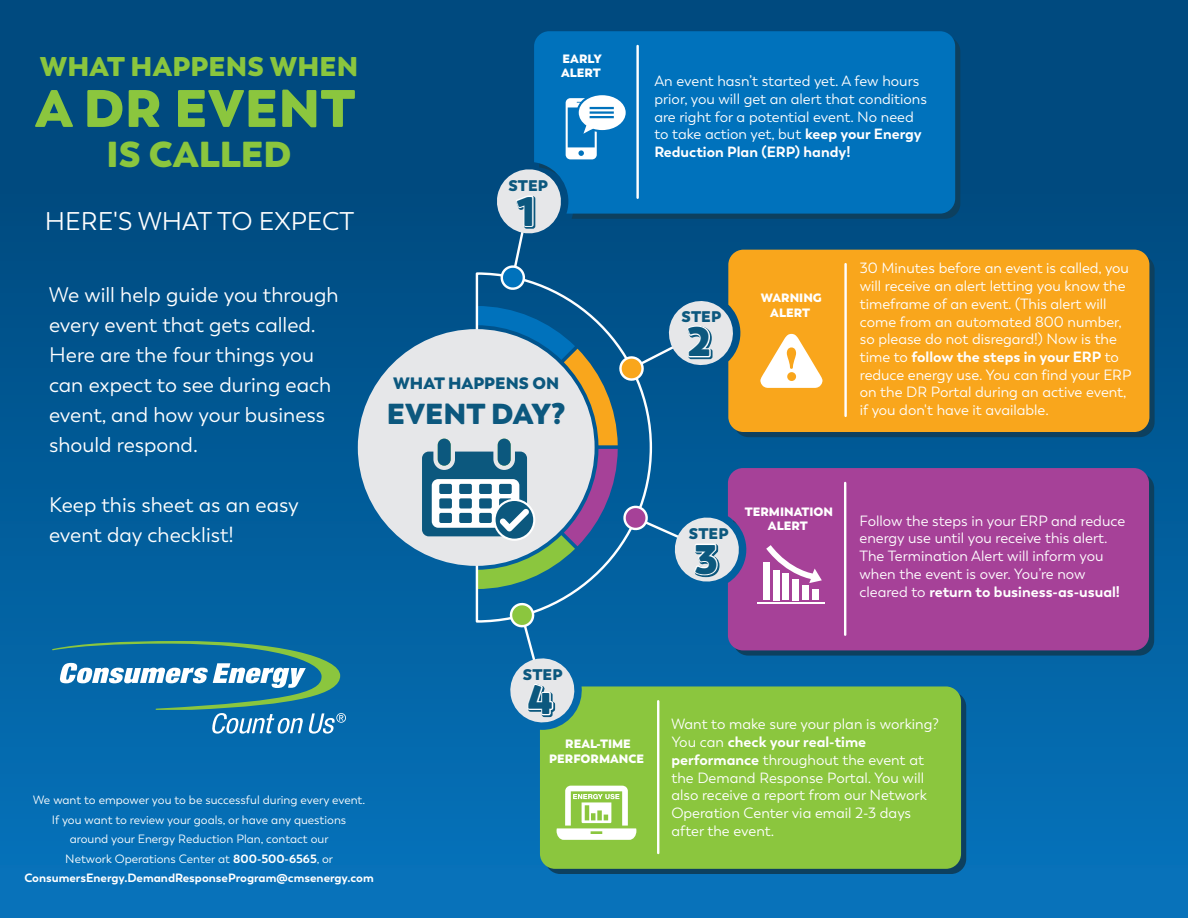
<style>
.page{position:relative;width:1188px;height:918px;background:#fff}
.page>*{position:absolute;margin:0;border:0;box-sizing:border-box;transform-origin:0 0}
.t1{font:800 52.5px "Boston";letter-spacing:.005em;color:#8bc63e}
.t2{font:800 41.25px "Boston";color:#0c587e}
.t3{font:800 36px "Boston";color:#8bc63e}
.t4{font:800 28.8px "Boston";color:#0c587e}
.t5{font:800 27px "Boston";letter-spacing:.005em;color:#8bc63e}
.t6{font:25.5px "Boston";color:#fff}
.t7{font:21px/30px "Boston";color:#fff}
.t8{font:800 16.5px "Boston";color:#0c587e}
.t9{font:800 15.45px "Boston";color:#0c587e}
.t10{font:14.85px/17.7px "Boston";color:#fff}
.t11{font:12px/19.5px "Boston";color:#fff;text-align:center}
.t12{font:800 12px/14.5px "Boston";color:#fff;text-align:center}
.s1{font-weight:700}
</style>
<div class="page">
<div style="left:0;top:0;width:1188px;height:918px;background:linear-gradient(to bottom,#004375,#0672ba)"></div>
<svg style="left:475px;top:271px;width:178px;height:353px;background:#0c619b"></svg>
<svg style="left:564px;top:36px;width:396px;height:183px;background:#0b4162"></svg>
<svg style="left:743px;top:255px;width:412px;height:182px;background:#11435f"></svg>
<div style="left:545px;top:692px;width:421px;height:182px;background:#0d405f"></div>
<svg style="left:733px;top:473px;width:421px;height:183px;background:#134367"></svg>
<div style="left:534px;top:31px;width:421px;height:183px;background:#0072bc"></div>
<div style="left:728px;top:250px;width:421px;height:182px;background:#f9a61c"></div>
<div style="left:540px;top:686px;width:421px;height:183px;background:#8bc63e"></div>
<svg style="left:494px;top:166px;width:70px;height:124px;background:#5b8cae"></svg>
<hr style="left:636px;top:46px;width:3px;height:152px;background:#fff">
<svg style="left:566px;top:95px;width:60px;height:64px"></svg>
<svg style="left:557px;top:786px;width:79px;height:54px"></svg>
<svg style="left:760px;top:334px;width:63px;height:54px"></svg>
<div style="left:728px;top:468px;width:421px;height:182px;background:#a64198"></div>
<div style="left:802px;top:586px;width:7px;height:14px;background:#fff"></div>
<div style="left:792px;top:579px;width:7px;height:21px;background:#fff"></div>
<div style="left:812px;top:590px;width:7px;height:10px;background:#fff"></div>
<div style="left:782px;top:574px;width:7px;height:26px;background:#fff"></div>
<div style="left:763px;top:562px;width:7px;height:38px;background:#fff"></div>
<div style="left:773px;top:570px;width:7px;height:30px;background:#fff"></div>
<hr style="left:757px;top:602px;width:68px;height:1px;background:#fff">
<svg style="left:760px;top:539px;width:62px;height:44px"></svg>
<svg style="left:507px;top:600px;width:71px;height:126px;background:#609bba"></svg>
<hr style="left:844px;top:264px;width:3px;height:152px;background:#fff">
<div style="left:358px;top:329px;width:237px;height:237px;background:#e6e7e9;border-radius:50%"></div>
<svg style="left:422px;top:296px;width:321px;height:293px"></svg>
<hr style="left:844px;top:483px;width:2px;height:152px;background:#fff">
<hr style="left:657px;top:701px;width:2px;height:152px;background:#fff">
<svg style="left:52px;top:641px;width:294px;height:93px;background:#2f82ab"></svg>
<h3 class="t5" style="left:40px;top:49px;width:320px">WHAT HAPPENS WHEN</h3>
<h1 class="t1" style="left:35px;top:75px;width:322px">A DR EVENT</h1>
<h3 class="t3" style="left:107px;top:131px;width:187px">IS CALLED</h3>
<h3 class="t6" style="left:45px;top:206px;width:311px">HERE'S WHAT TO EXPECT</h3>
<h3 class="t7" style="left:49px;top:280px;width:291px">We will help guide you through every event that gets called.<br>Here are the four things you can expect to see during each event, and how your business should respond.</h3>
<h3 class="t7" style="left:49px;top:490px;width:251px">Keep this sheet as an easy event day checklist!</h3>
<p class="t12" style="left:561px;top:52px;width:42px;text-align:left">EARLY<br>ALERT</p>
<p class="t9" style="left:508px;top:176px;width:41px">STEP</p>
<h2 class="t2" style="left:517px;top:185px;width:20px">1</h2>
<p class="t8" style="left:393px;top:373px;width:168px">WHAT HAPPENS ON</p>
<h3 class="t4" style="left:387px;top:395px;width:180px">EVENT DAY?</h3>
<p class="t10" style="left:654px;top:72px;width:274px">An event hasn’t started yet. A few hours prior, you will get an alert that conditions are right for a potential event. No need to take action yet, but <span class="s1">keep your Energy Reduction Plan (ERP) handy!</span></p>
<p class="t9" style="left:682px;top:306px;width:41px">STEP</p>
<h2 class="t2" style="left:687px;top:315px;width:26px">2</h2>
<p class="t12" style="left:761px;top:291px;width:63px">WARNING<br>ALERT</p>
<p class="t10" style="left:860px;top:260px;width:273px">30 Minutes before an event is called, you will receive an alert letting you know the timeframe of an event. (This alert will come from an automated 800 number, so please do not disregard!) Now is the time to <span class="s1">follow the steps in your ERP</span> to reduce energy use. You can find your ERP on the DR Portal during an active event, if you don't have it available.</p>
<p class="t9" style="left:689px;top:524px;width:41px">STEP</p>
<h2 class="t2" style="left:695px;top:533px;width:25px">3</h2>
<p class="t12" style="left:745px;top:505px;width:90px">TERMINATION<br>ALERT</p>
<p class="t10" style="left:860px;top:512px;width:267px">Follow the steps in your ERP and reduce energy use until you receive this alert.<br>The Termination Alert will inform you when the event is over. You’re now cleared to <span class="s1">return to business-as-usual!</span></p>
<p class="t11" style="left:24px;top:791px;width:351px">We want to empower you to be successful during every event.<br>If you want to review your goals, or have any questions<br>around your Energy Reduction Plan, contact our<br>Network Operations Center at <span class="s1">800-500-6565</span>, or <span class="s1">ConsumersEnergy.DemandResponseProgram@cmsenergy.com</span></p>
<p class="t9" style="left:523px;top:664px;width:41px">STEP</p>
<h2 class="t2" style="left:528px;top:673px;width:27px">4</h2>
<p class="t12" style="left:549px;top:737px;width:97px">REAL-TIME<br>PERFORMANCE</p>
<p class="t10" style="left:671px;top:716px;width:269px">Want to make sure your plan is working?<br>You can <span class="s1">check your real-time performance</span> throughout the event at the Demand Response Portal. You will also receive a report from our Network<br>Operation Center via email 2-3 days after the event.</p>
</div>
